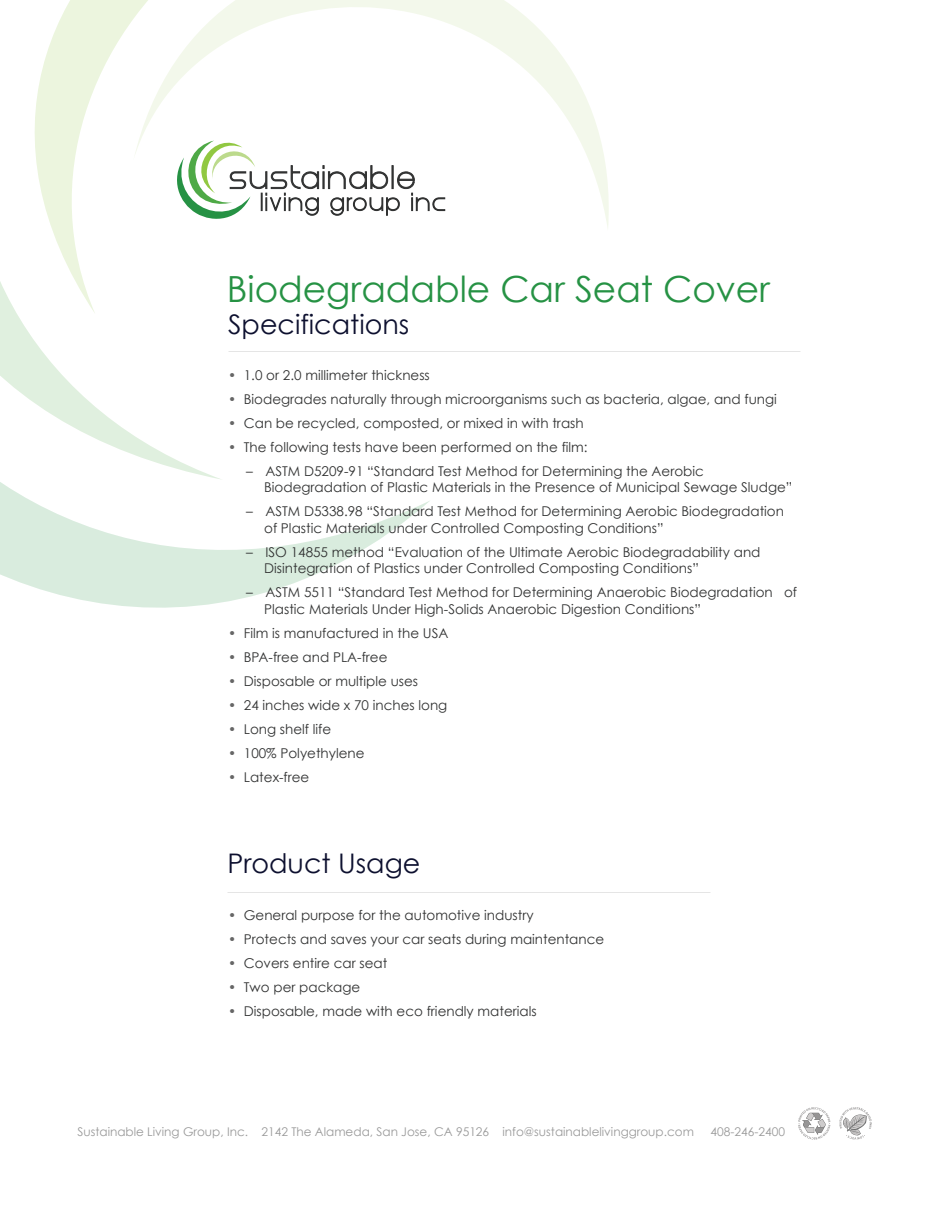
<style>
.page{position:relative;width:945px;height:1215px;background:#fff}
.page>*{position:absolute;margin:0;border:0;box-sizing:border-box;transform-origin:0 0}
.t1{font:36px "Century Gothic";color:#269244}
.t2{font:27px "Century Gothic";color:#0d102f}
.t3{font:13.5px/16.5px "Century Gothic";color:#313232}
.t4{font:12px "Century Gothic";color:#999}
.s1{color:#666}
</style>
<div class="page">
<svg style="left:0;top:314px;width:431px;height:294px"></svg>
<svg style="left:0;top:0;width:133px;height:314px"></svg>
<svg style="left:133px;top:0;width:476px;height:228px"></svg>
<svg style="left:839px;top:1107px;width:33px;height:33px"></svg>
<svg style="left:798px;top:1107px;width:32px;height:33px"></svg>
<h1 class="t1" style="left:227px;top:267px;width:545px">Biodegradable Car Seat Cover</h1>
<h2 class="t2" style="left:228px;top:308px;width:183px">Specifications</h2>
<p class="t3" style="left:228px;top:367px;width:203px"><span class="s1">•</span> 1.0 or 2.0 millimeter thickness</p>
<p class="t3" style="left:228px;top:391px;width:550px"><span class="s1">•</span> Biodegrades naturally through microorganisms such as bacteria, algae, and fungi</p>
<p class="t3" style="left:228px;top:415px;width:357px"><span class="s1">•</span> Can be recycled, composted, or mixed in with trash</p>
<p class="t3" style="left:228px;top:439px;width:361px"><span class="s1">•</span> The following tests have been performed on the film:</p>
<p class="t3" style="left:264px;top:463px;width:530px;text-indent:-18px">– ASTM D5209-91 “Standard Test Method for Determining the Aerobic<br>Biodegradation of Plastic Materials in the Presence of Municipal Sewage Sludge”</p>
<p class="t3" style="left:264px;top:503px;width:521px;text-indent:-18px">– ASTM D5338.98 “Standard Test Method for Determining Aerobic Biodegradation of Plastic Materials under Controlled Composting Conditions”</p>
<p class="t3" style="left:264px;top:544px;width:498px;text-indent:-18px">– ISO 14855 method “Evaluation of the Ultimate Aerobic Biodegradability and<br>Disintegration of Plastics under Controlled Composting Conditions”</p>
<p class="t3" style="left:264px;top:584px;width:534px;text-indent:-18px">– ASTM 5511 “Standard Test Method for Determining Anaerobic Biodegradation of<br>Plastic Materials Under High-Solids Anaerobic Digestion Conditions”</p>
<p class="t3" style="left:228px;top:625px;width:222px"><span class="s1">•</span> Film is manufactured in the USA</p>
<p class="t3" style="left:228px;top:649px;width:161px"><span class="s1">•</span> BPA-free and PLA-free</p>
<p class="t3" style="left:228px;top:673px;width:191px"><span class="s1">•</span> Disposable or multiple uses</p>
<p class="t3" style="left:228px;top:697px;width:221px"><span class="s1">•</span> 24 inches wide x 70 inches long</p>
<p class="t3" style="left:228px;top:721px;width:105px"><span class="s1">•</span> Long shelf life</p>
<p class="t3" style="left:228px;top:745px;width:138px"><span class="s1">•</span> 100% Polyethylene</p>
<p class="t3" style="left:228px;top:769px;width:83px"><span class="s1">•</span> Latex-free</p>
<h2 class="t2" style="left:227px;top:846px;width:195px">Product Usage</h2>
<p class="t3" style="left:228px;top:906px;width:307px"><span class="s1">•</span> General purpose for the automotive industry</p>
<p class="t3" style="left:228px;top:930px;width:378px"><span class="s1">•</span> Protects and saves your car seats during maintentance</p>
<p class="t3" style="left:228px;top:954px;width:161px"><span class="s1">•</span> Covers entire car seat</p>
<p class="t3" style="left:228px;top:978px;width:134px"><span class="s1">•</span> Two per package</p>
<p class="t3" style="left:228px;top:1002px;width:310px"><span class="s1">•</span> Disposable, made with eco friendly materials</p>
<p class="t4" style="left:78px;top:1124px;width:618px">Sustainable Living Group, Inc. 2142 The Alameda, San Jose, CA 95126 info@sustainablelivinggroup.com</p>
<p class="t4" style="left:711px;top:1124px;width:76px">408-246-2400</p>
</div>
